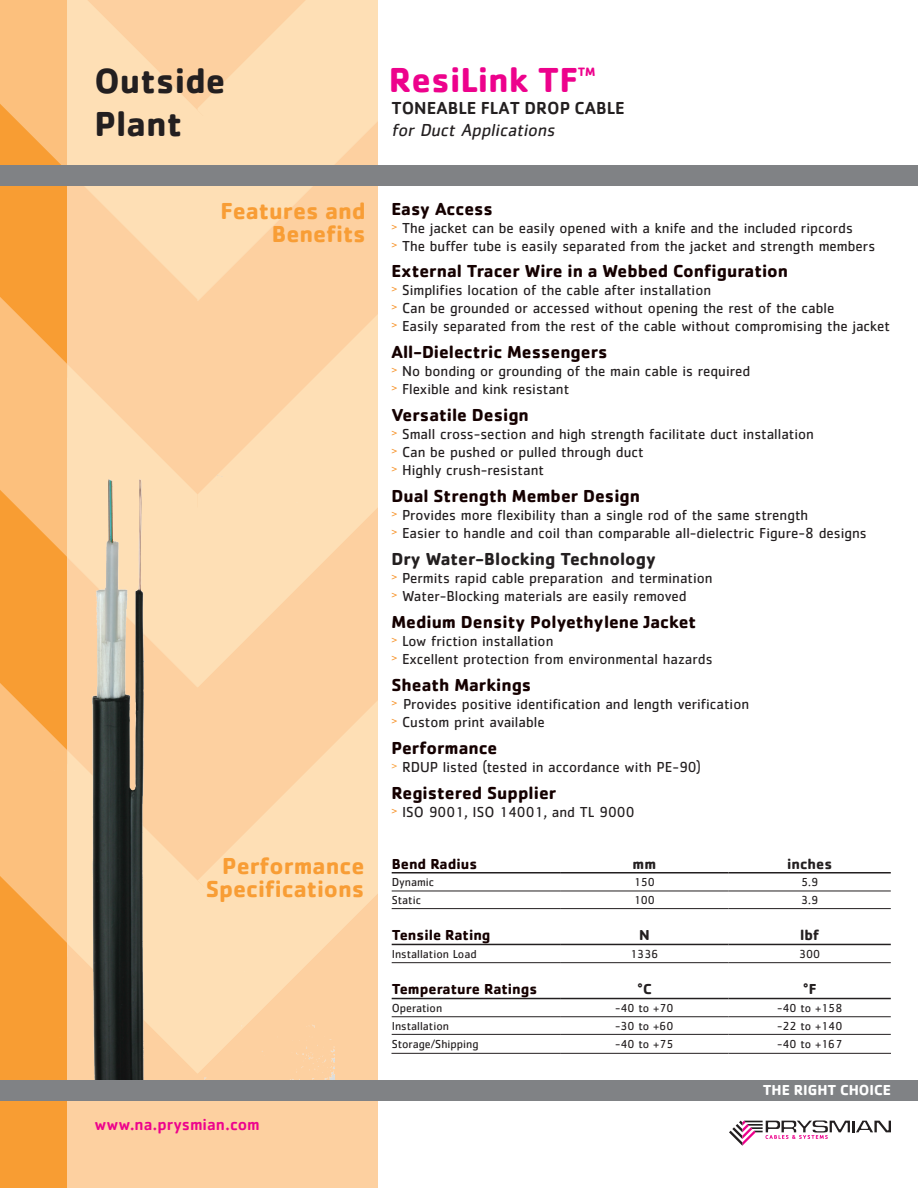
<style>
.page{position:relative;width:918px;height:1188px;background:#fff}
.page>*{position:absolute;margin:0;border:0;box-sizing:border-box;transform-origin:0 0}
.t1{font:700 36px/43.2px "Cachet Std";color:#231f20}
.t2{font:700 36px "Cachet Std";color:#ed028c}
.t3{font:700 24px/22.5px "Cachet Std";color:#f89d35;text-align:right}
.t4{font:700 18px "Cachet Std";color:#150000}
.t5{font:700 18px "Cachet Std";color:#231f20}
.t6{font:500 18px "Cachet Std";color:#231f20}
.t7{font:italic 18px "Cachet Std";color:#231f20}
.t8{font:500 16.5px "Cachet Std";color:#ed028c}
.t9{font:15px/18px "Cachet Std";color:#231f20}
.t10{font:700 15px "Cachet Std";color:#150000}
.t11{font:700 15px "Cachet Std";color:#231f20}
.t12{font:700 15px "Cachet Std";color:#fff}
.t13{font:700 12.6px "Cachet Std";color:#ed028c}
.t14{font:12px "Cachet Std";color:#231f20}
</style>
<div class="page">
<div style="left:0;top:0;width:68px;height:1188px;background:#f89d33"></div>
<svg style="left:0;top:0;width:67px;height:166px"></svg>
<div style="left:68px;top:301px;width:310px;height:887px;background:#fdd0a0"></div>
<svg style="left:198px;top:0;width:180px;height:301px;background:#fdd8ab"></svg>
<svg style="left:68px;top:0;width:184px;height:300px;background:#fdd9ad"></svg>
<svg style="left:0;top:283px;width:198px;height:170px;background:#fcc88f"></svg>
<svg style="left:198px;top:314px;width:180px;height:373px;background:#fdd5a7"></svg>
<svg style="left:334px;top:700px;width:44px;height:374px;background:#fdd7aa"></svg>
<svg style="left:729px;top:1121px;width:162px;height:25px"></svg>
<div style="left:0;top:166px;width:918px;height:20px;background:#808285"></div>
<div style="left:0;top:1080px;width:918px;height:20px;background:#808285"></div>
<svg style="left:392px;top:890px;width:499px;height:163px"></svg>
<hr style="left:392px;top:926px;width:168px;height:1px;background:#fff">
<hr style="left:560px;top:926px;width:169px;height:1px;background:#fff">
<hr style="left:729px;top:926px;width:162px;height:1px;background:#fff">
<hr style="left:392px;top:980px;width:168px;height:1px;background:#fff">
<hr style="left:560px;top:980px;width:169px;height:1px;background:#fff">
<hr style="left:729px;top:980px;width:162px;height:1px;background:#fff">
<svg style="left:391px;top:872px;width:1px;height:181px"></svg>
<svg style="left:560px;top:890px;width:1px;height:163px"></svg>
<svg style="left:728px;top:890px;width:1px;height:163px"></svg>
<hr style="left:392px;top:872px;width:168px;height:2px;background:#231f20">
<hr style="left:560px;top:872px;width:169px;height:2px;background:#231f20">
<hr style="left:729px;top:872px;width:162px;height:2px;background:#231f20">
<hr style="left:392px;top:944px;width:168px;height:1px;background:#231f20">
<hr style="left:560px;top:944px;width:169px;height:1px;background:#231f20">
<hr style="left:729px;top:944px;width:162px;height:1px;background:#231f20">
<hr style="left:392px;top:998px;width:168px;height:1px;background:#231f20">
<hr style="left:560px;top:998px;width:169px;height:1px;background:#231f20">
<hr style="left:729px;top:998px;width:162px;height:1px;background:#231f20">
<hr style="left:392px;top:891px;width:168px;height:1px;background:#231f20">
<hr style="left:560px;top:891px;width:169px;height:1px;background:#231f20">
<hr style="left:729px;top:891px;width:162px;height:1px;background:#231f20">
<hr style="left:392px;top:908px;width:168px;height:1px;background:#231f20">
<hr style="left:560px;top:908px;width:169px;height:1px;background:#231f20">
<hr style="left:729px;top:908px;width:162px;height:1px;background:#231f20">
<hr style="left:392px;top:962px;width:168px;height:1px;background:#231f20">
<hr style="left:560px;top:962px;width:169px;height:1px;background:#231f20">
<hr style="left:729px;top:962px;width:162px;height:1px;background:#231f20">
<hr style="left:392px;top:1016px;width:168px;height:1px;background:#231f20">
<hr style="left:560px;top:1016px;width:169px;height:1px;background:#231f20">
<hr style="left:729px;top:1016px;width:162px;height:1px;background:#231f20">
<hr style="left:392px;top:1034px;width:168px;height:1px;background:#231f20">
<hr style="left:560px;top:1034px;width:169px;height:1px;background:#231f20">
<hr style="left:729px;top:1034px;width:162px;height:1px;background:#231f20">
<hr style="left:392px;top:1053px;width:168px;height:1px;background:#231f20">
<hr style="left:560px;top:1053px;width:169px;height:1px;background:#231f20">
<hr style="left:729px;top:1053px;width:162px;height:1px;background:#231f20">
<img style="left:0;top:453px;width:334px;height:627px">
<h1 class="t1" style="left:94px;top:58px;width:133px">Outside<br>Plant</h1>
<h2 class="t3" style="left:221px;top:199px;width:147px">Features and<br>Benefits</h2>
<h2 class="t3" style="left:206px;top:854px;width:160px">Performance<br>Specifications</h2>
<p class="t8" style="left:94px;top:1114px;width:167px">www.na.prysmian.com</p>
<h1 class="t2" style="left:389px;top:57px;width:190px">ResiLink TF</h1>
<p class="t13" style="left:578px;top:64px;width:19px">TM</p>
<p class="t6" style="left:392px;top:97px;width:235px">TONEABLE FLAT DROP CABLE</p>
<p class="t7" style="left:392px;top:119px;width:168px">for Duct Applications</p>
<p class="t4" style="left:392px;top:197px;width:103px">Easy Access</p>
<p class="t9" style="left:392px;top:219px;width:485px"><sup>&gt;</sup> The jacket can be easily opened with a knife and the included ripcords<br><sup>&gt;</sup> The buffer tube is easily separated from the jacket and strength members</p>
<p class="t4" style="left:392px;top:259px;width:398px">External Tracer Wire in a Webbed Configuration</p>
<p class="t9" style="left:392px;top:280px;width:500px"><sup>&gt;</sup> Simplifies location of the cable after installation<br><sup>&gt;</sup> Can be grounded or accessed without opening the rest of the cable<br><sup>&gt;</sup> Easily separated from the rest of the cable without compromising the jacket</p>
<p class="t4" style="left:392px;top:340px;width:218px">All-Dielectric Messengers</p>
<p class="t9" style="left:392px;top:361px;width:360px"><sup>&gt;</sup> No bonding or grounding of the main cable is required <sup>&gt;</sup> Flexible and kink resistant</p>
<p class="t4" style="left:392px;top:403px;width:139px">Versatile Design</p>
<p class="t9" style="left:392px;top:424px;width:424px"><sup>&gt;</sup> Small cross-section and high strength facilitate duct installation <sup>&gt;</sup> Can be pushed or pulled through duct<br><sup>&gt;</sup> Highly crush-resistant</p>
<p class="t4" style="left:392px;top:484px;width:250px">Dual Strength Member Design</p>
<p class="t9" style="left:392px;top:505px;width:477px"><sup>&gt;</sup> Provides more flexibility than a single rod of the same strength<br><sup>&gt;</sup> Easier to handle and coil than comparable all-dielectric Figure-8 designs</p>
<p class="t5" style="left:392px;top:547px;width:266px">Dry Water-Blocking Technology</p>
<p class="t9" style="left:392px;top:568px;width:323px"><sup>&gt;</sup> Permits rapid cable preparation and termination <sup>&gt;</sup> Water-Blocking materials are easily removed</p>
<p class="t4" style="left:392px;top:610px;width:306px">Medium Density Polyethylene Jacket</p>
<p class="t9" style="left:392px;top:631px;width:323px"><sup>&gt;</sup> Low friction installation<br><sup>&gt;</sup> Excellent protection from environmental hazards</p>
<p class="t4" style="left:392px;top:673px;width:141px">Sheath Markings</p>
<p class="t9" style="left:392px;top:694px;width:359px"><sup>&gt;</sup> Provides positive identification and length verification <sup>&gt;</sup> Custom print available</p>
<p class="t4" style="left:392px;top:736px;width:107px">Performance</p>
<p class="t9" style="left:392px;top:757px;width:311px"><sup>&gt;</sup> RDUP listed (tested in accordance with PE-90)</p>
<p class="t4" style="left:392px;top:781px;width:166px">Registered Supplier</p>
<p class="t9" style="left:392px;top:802px;width:245px"><sup>&gt;</sup> ISO 9001, ISO 14001, and TL 9000</p>
<p class="t10" style="left:392px;top:854px;width:87px">Bend Radius</p>
<p class="t11" style="left:633px;top:854px;width:25px">mm</p>
<p class="t11" style="left:787px;top:854px;width:47px">inches</p>
<p class="t14" style="left:392px;top:875px;width:44px">Dynamic</p>
<p class="t14" style="left:634px;top:875px;width:23px">150</p>
<p class="t14" style="left:801px;top:875px;width:18px">5.9</p>
<p class="t14" style="left:392px;top:893px;width:31px">Static</p>
<p class="t14" style="left:634px;top:893px;width:23px">100</p>
<p class="t14" style="left:801px;top:893px;width:18px">3.9</p>
<p class="t10" style="left:392px;top:926px;width:100px">Tensile Rating</p>
<p class="t11" style="left:639px;top:926px;width:12px">N</p>
<p class="t11" style="left:800px;top:926px;width:21px">lbf</p>
<p class="t14" style="left:392px;top:947px;width:87px">Installation Load</p>
<p class="t14" style="left:630px;top:947px;width:30px">1336</p>
<p class="t14" style="left:799px;top:947px;width:23px">300</p>
<p class="t10" style="left:392px;top:980px;width:147px">Temperature Ratings</p>
<p class="t11" style="left:637px;top:980px;width:16px">°C</p>
<p class="t11" style="left:803px;top:980px;width:15px">°F</p>
<p class="t14" style="left:392px;top:1001px;width:52px">Operation</p>
<p class="t14" style="left:615px;top:1001px;width:60px">-40 to +70</p>
<p class="t14" style="left:777px;top:1001px;width:67px">-40 to +158</p>
<p class="t14" style="left:392px;top:1019px;width:59px">Installation</p>
<p class="t14" style="left:615px;top:1019px;width:60px">-30 to +60</p>
<p class="t14" style="left:777px;top:1019px;width:67px">-22 to +140</p>
<p class="t14" style="left:392px;top:1037px;width:88px">Storage/Shipping</p>
<p class="t14" style="left:615px;top:1037px;width:60px">-40 to +75</p>
<p class="t14" style="left:777px;top:1037px;width:67px">-40 to +167</p>
<p class="t12" style="left:763px;top:1081px;width:130px">THE RIGHT CHOICE</p>
</div>
